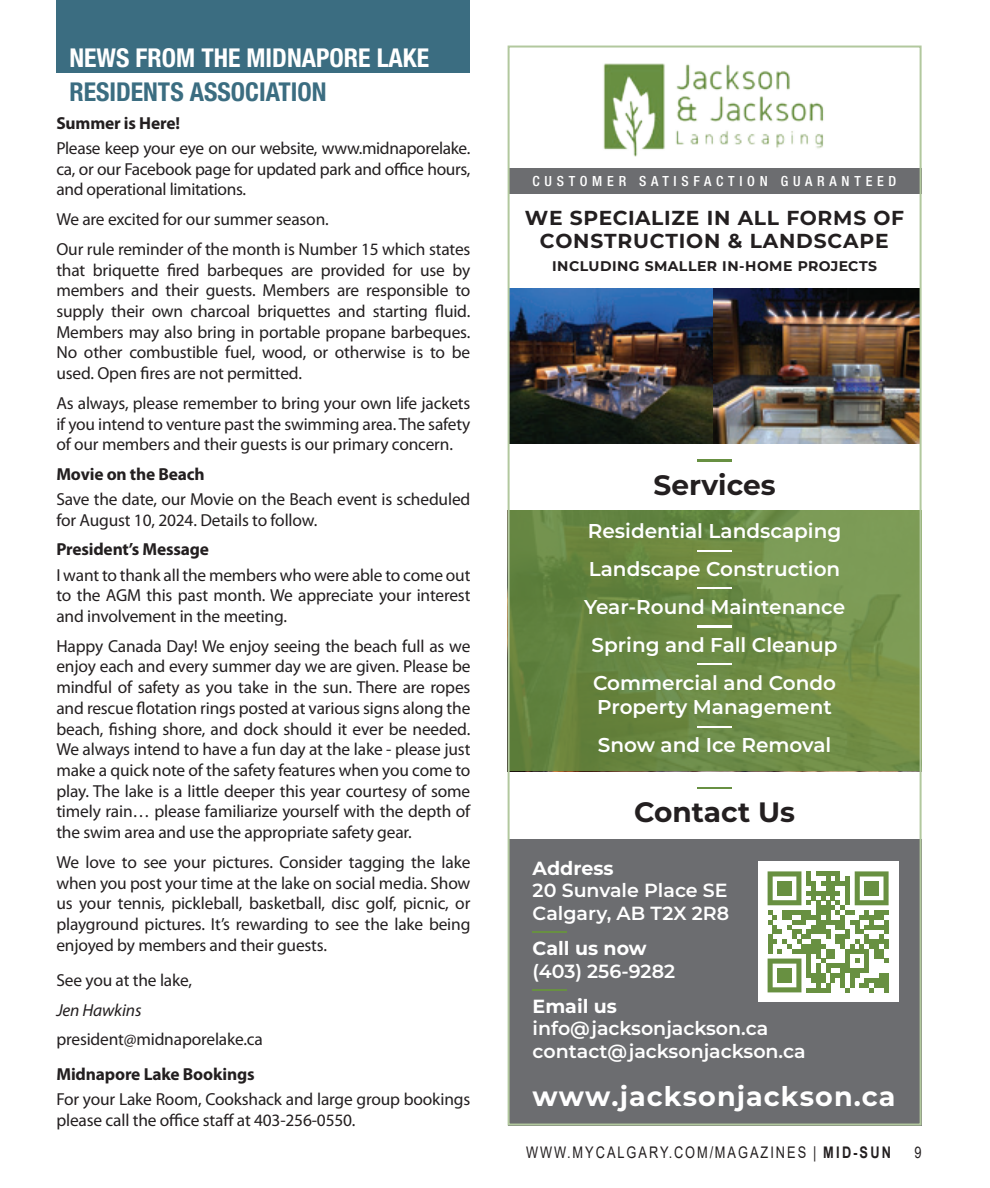
<style>
.page{position:relative;width:990px;height:1188px;background:#fff}
.page>*{position:absolute;margin:0;border:0;box-sizing:border-box;transform-origin:0 0}
.t1{font:700 28px "Montserrat";color:#231f20}
.t2{font:700 27px "Montserrat";letter-spacing:.04em;color:#fff}
.t3{font:700 condensed 26px/34px "Helvetica Neue LT Std";color:#fff}
.t4{font:700 20.2px/22.4px "Montserrat";letter-spacing:.04em;color:#231f20;text-align:center}
.t5{font:600 20px/38px "Montserrat";color:#fff;text-align:center}
.t6{font:600 19px/22.8px "Montserrat";color:#fff}
.Body_text{font:17.4px/20.8px "Myriad Pro";letter-spacing:-.01em;color:#231f20;text-align:justify}
.Body_text-2{font:700 17.4px "Myriad Pro";letter-spacing:-.01em;color:#231f20}
.Body_text-3{font:italic 17.4px "Myriad Pro";letter-spacing:-.01em;color:#231f20}
.t7{font:16px "Arial";letter-spacing:.155em;color:#231f20;scale:.8 1}
.t8{font:700 14px "Montserrat";letter-spacing:.03em;color:#231f20}
.t9{font:500 condensed 14px "Helvetica Neue LT Std";letter-spacing:.34em;color:#fff}
.s1{color:#3b6d81}
.s2{font-weight:700}
</style>
<div class="page">
<div style="left:56px;top:0;width:414px;height:73px;background:#3b6d81"></div>
<svg style="left:511px;top:511px;width:408px;height:260px;background:#6d8b45"></svg>
<div style="left:508px;top:169px;width:414px;height:25px;background:#6c6d70"></div>
<div style="left:508px;top:839px;width:414px;height:287px;background:#6c6d70"></div>
<hr style="left:697px;top:459px;width:35px;height:2px;background:#689042">
<img style="left:603px;top:63px;width:221px;height:94px">
<img style="left:511px;top:289px;width:408px;height:155px">
<hr style="left:697px;top:787px;width:35px;height:2px;background:#689042">
<hr style="left:697px;top:550px;width:35px;height:2px;background:#fff">
<hr style="left:697px;top:587px;width:35px;height:2px;background:#fff">
<hr style="left:697px;top:625px;width:35px;height:2px;background:#fff">
<hr style="left:697px;top:663px;width:35px;height:2px;background:#fff">
<hr style="left:697px;top:726px;width:35px;height:2px;background:#fff">
<div style="left:758px;top:862px;width:140px;height:140px;background:#fff"></div>
<svg style="left:768px;top:871px;width:121px;height:121px"></svg>
<div style="left:777px;top:881px;width:15px;height:15px;background:#689041"></div>
<div style="left:864px;top:881px;width:15px;height:15px;background:#689041"></div>
<div style="left:777px;top:968px;width:15px;height:15px;background:#689041"></div>
<hr style="left:532px;top:931px;width:35px;height:2px;background:#689042">
<hr style="left:532px;top:989px;width:35px;height:2px;background:#689042">
<p class="t3" style="left:69px;top:41px;width:361px">NEWS FROM THE MIDNAPORE LAKE<br><span class="s1">RESIDENTS ASSOCIATION</span></p>
<p class="Body_text-2" style="left:56px;top:112px;width:125px">Summer is Here!</p>
<p class="Body_text" style="left:56px;top:137px;width:416px">Please keep your eye on our website, www.midnaporelake. ca, or our Facebook page for updated park and office hours, and operational limitations.</p>
<p class="Body_text" style="left:56px;top:209px;width:274px">We are excited for our summer season.</p>
<p class="Body_text" style="left:56px;top:238px;width:416px">Our rule reminder of the month is Number 15 which states that briquette fired barbeques are provided for use by members and their guests. Members are responsible to supply their own charcoal briquettes and starting fluid.<br>Members may also bring in portable propane barbeques.<br>No other combustible fuel, wood, or otherwise is to be used. Open fires are not permitted.</p>
<p class="Body_text" style="left:56px;top:392px;width:416px">As always, please remember to bring your own life jackets if you intend to venture past the swimming area. The safety of our members and their guests is our primary concern.</p>
<p class="Body_text-2" style="left:56px;top:463px;width:150px">Movie on the Beach</p>
<p class="Body_text" style="left:56px;top:489px;width:415px">Save the date, our Movie on the Beach event is scheduled for August 10, 2024. Details to follow.</p>
<p class="Body_text-2" style="left:56px;top:538px;width:154px">President’s Message</p>
<p class="Body_text" style="left:56px;top:564px;width:416px">I want to thank all the members who were able to come out to the AGM this past month. We appreciate your interest and involvement in the meeting.</p>
<p class="Body_text" style="left:56px;top:635px;width:416px">Happy Canada Day! We enjoy seeing the beach full as we enjoy each and every summer day we are given. Please be mindful of safety as you take in the sun. There are ropes and rescue flotation rings posted at various signs along the beach, fishing shore, and dock should it ever be needed.<br>We always intend to have a fun day at the lake - please just make a quick note of the safety features when you come to play. The lake is a little deeper this year courtesy of some timely rain… please familiarize yourself with the depth of the swim area and use the appropriate safety gear.</p>
<p class="Body_text" style="left:56px;top:851px;width:416px">We love to see your pictures. Consider tagging the lake when you post your time at the lake on social media. Show us your tennis, pickleball, basketball, disc golf, picnic, or playground pictures. It’s rewarding to see the lake being enjoyed by members and their guests.</p>
<p class="Body_text" style="left:56px;top:969px;width:137px">See you at the lake,</p>
<p class="Body_text-3" style="left:56px;top:999px;width:87px">Jen Hawkins</p>
<p class="Body_text" style="left:56px;top:1029px;width:208px">president@midnaporelake.ca</p>
<p class="Body_text-2" style="left:56px;top:1063px;width:200px">Midnapore Lake Bookings</p>
<p class="Body_text" style="left:56px;top:1089px;width:416px">For your Lake Room, Cookshack and large group bookings please call the office staff at 403-256-0550.</p>
<p class="t9" style="left:533px;top:173px;width:365px">CUSTOMER SATISFACTION GUARANTEED</p>
<p class="t4" style="left:525px;top:206px;width:381px">WE SPECIALIZE IN ALL FORMS OF<br>CONSTRUCTION &amp; LANDSCAPE</p>
<p class="t8" style="left:552px;top:256px;width:326px">INCLUDING SMALLER IN-HOME PROJECTS</p>
<p class="t1" style="left:654px;top:466px;width:124px">Services</p>
<p class="t5" style="left:584px;top:511px;width:263px">Residential Landscaping<br>Landscape Construction<br>Year-Round Maintenance<br>Spring and Fall Cleanup<br>Commercial and Condo</p>
<p class="t5" style="left:597px;top:687px;width:236px;text-align:left">Property Management<br>Snow and Ice Removal</p>
<p class="t1" style="left:634px;top:793px;width:163px">Contact Us</p>
<p class="t6" style="left:533px;top:856px;width:198px"><span class="s2">Address<br></span>20 Sunvale Place SE<br>Calgary, AB T2X 2R8</p>
<p class="t6" style="left:533px;top:936px;width:144px"><span class="s2">Call us now </span>(403) 256-9282</p>
<p class="t6" style="left:533px;top:994px;width:275px"><span class="s2">Email us </span>info@jacksonjackson.ca contact@jacksonjackson.ca</p>
<p class="t2" style="left:533px;top:1079px;width:365px">www.jacksonjackson.ca</p>
<p class="t7" style="left:526px;top:1141px;width:458px">WWW.MYCALGARY.COM/MAGAZINES | <span class="s2">MID-SUN</span></p>
<p class="t7" style="left:914px;top:1141px;width:10px">9</p>
</div>
